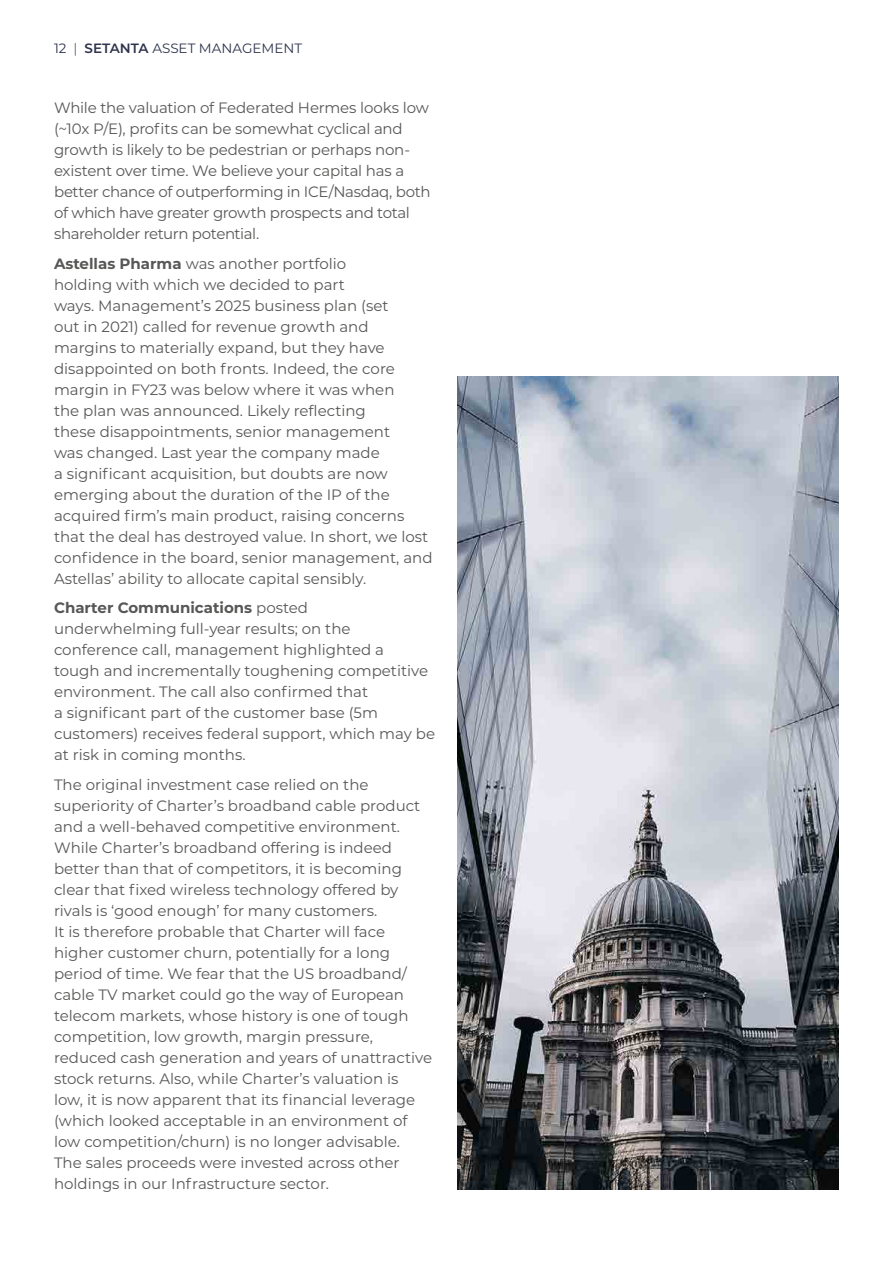
<style>
.page{position:relative;width:893px;height:1263px;background:#fff}
.page>*{position:absolute;margin:0;border:0;box-sizing:border-box;transform-origin:0 0}
.t1{font:15px/21px "Montserrat";color:#575756}
.t2{font:15px/21px "Montserrat";letter-spacing:-.02em;color:#575756}
.t3{font:13.5px "Montserrat";color:#2e334c}
.s1{font-weight:300}
.s2{font-weight:600}
.s3{font-weight:700}
</style>
<div class="page">
<img style="left:457px;top:376px;width:382px;height:813px">
<p class="t3" style="left:54px;top:39px;width:250px">12 <span class="s1">|</span> <span class="s2">SETANTA</span> ASSET MANAGEMENT</p>
<p class="t2" style="left:54px;top:97px;width:378px">While the valuation of Federated Hermes looks low (~10x P/E), profits can be somewhat cyclical and growth is likely to be pedestrian or perhaps non&shy;existent over time. We believe your capital has a better chance of outperforming in ICE/Nasdaq, both of which have greater growth prospects and total shareholder return potential.</p>
<p class="t1" style="left:54px;top:252px;width:380px"><span class="s3">Astellas Pharma</span> was another portfolio<br>holding with which we decided to part<br>ways. Management’s 2025 business plan (set<br>out in 2021) called for revenue growth and margins to materially expand, but they have disappointed on both fronts. Indeed, the core margin in FY23 was below where it was when<br>the plan was announced. Likely reflecting<br>these disappointments, senior management<br>was changed. Last year the company made<br>a significant acquisition, but doubts are now emerging about the duration of the IP of the acquired firm’s main product, raising concerns that the deal has destroyed value. In short, we lost confidence in the board, senior management, and Astellas’ ability to allocate capital sensibly.</p>
<p class="t1" style="left:54px;top:597px;width:383px"><span class="s3">Charter Communications</span> posted<br>underwhelming full-year results; on the conference call, management highlighted a<br>tough and incrementally toughening competitive environment. The call also confirmed that<br>a significant part of the customer base (5m customers) receives federal support, which may be at risk in coming months.</p>
<p class="t1" style="left:54px;top:773px;width:380px">The original investment case relied on the superiority of Charter’s broadband cable product and a well-behaved competitive environment.<br>While Charter’s broadband offering is indeed better than that of competitors, it is becoming clear that fixed wireless technology offered by rivals is ‘good enough’ for many customers.<br>It is therefore probable that Charter will face higher customer churn, potentially for a long period of time. We fear that the US broadband/ cable TV market could go the way of European telecom markets, whose history is one of tough competition, low growth, margin pressure, reduced cash generation and years of unattractive stock returns. Also, while Charter’s valuation is<br>low, it is now apparent that its financial leverage (which looked acceptable in an environment of low competition/churn) is no longer advisable.<br>The sales proceeds were invested across other holdings in our Infrastructure sector.</p>
</div>
